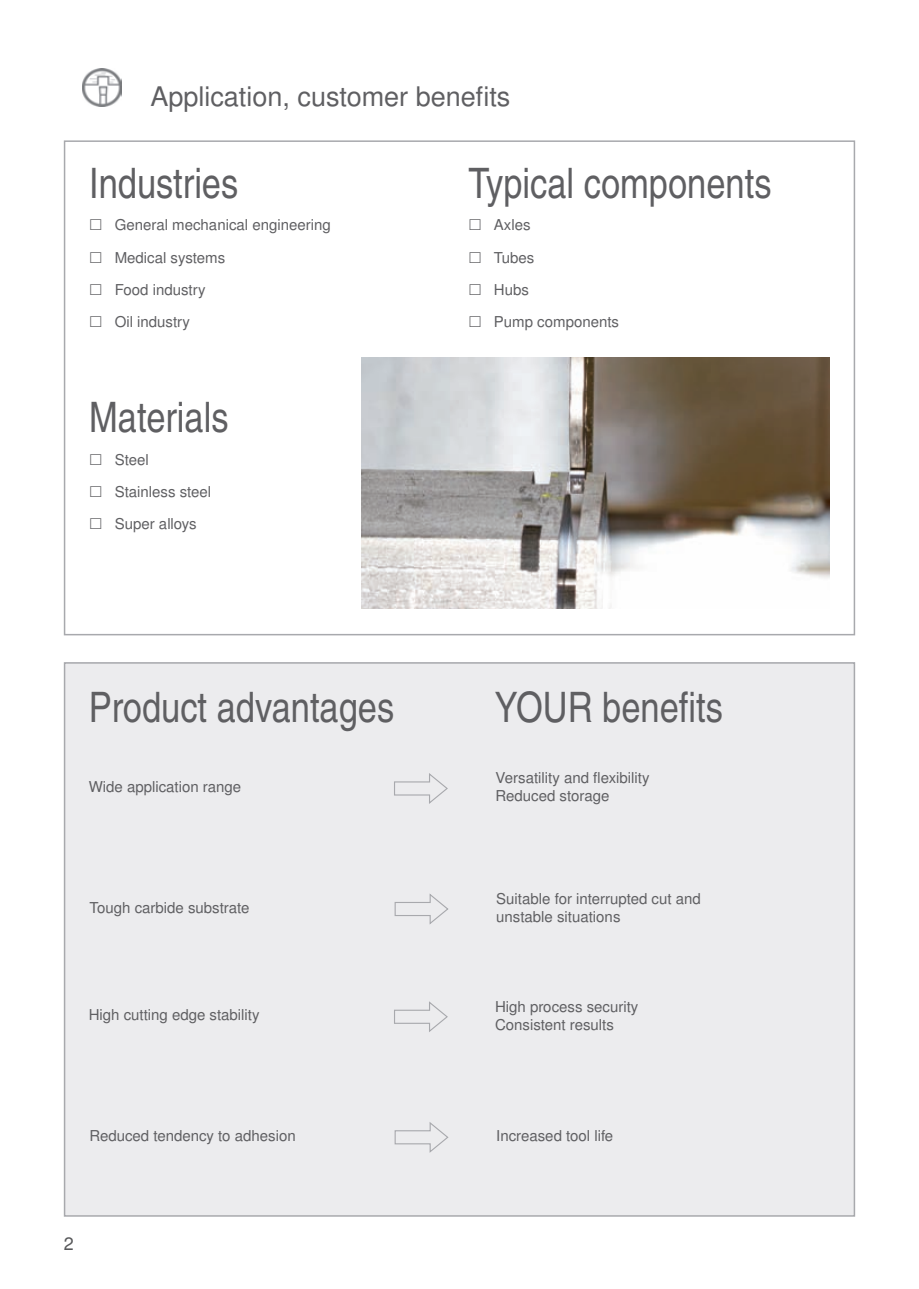
<style>
.page{position:relative;width:919px;height:1289px;background:#fff}
.page>*{position:absolute;margin:0;border:0;box-sizing:border-box;transform-origin:0 0}
.t1{font:42px "Nimbus San LOT Reg Con";color:#5f5f62}
.t2{font:27px "Nimbus San LOT";color:#5f5f62}
.t3{font:18px "Nimbus San LOT";color:#57585a}
.t4{font:15px/32.2px "Nimbus San LOT";color:#5f5f62}
</style>
<div class="page">
<div style="left:65px;top:663px;width:789px;height:552px;background:#ececee"></div>
<img style="left:83px;top:68px;width:38px;height:38px">
<img style="left:361px;top:357px;width:468px;height:251px">
<svg style="left:394px;top:1001px;width:54px;height:31px"></svg>
<svg style="left:394px;top:773px;width:54px;height:31px"></svg>
<svg style="left:394px;top:893px;width:54px;height:32px"></svg>
<svg style="left:394px;top:1122px;width:55px;height:31px"></svg>
<h2 class="t2" style="left:150px;top:80px;width:361px">Application, customer benefits</h2>
<h1 class="t1" style="left:89px;top:158px;width:151px">Industries</h1>
<p class="t4" style="left:115px;top:209px;width:217px">General mechanical engineering<br>Medical systems<br>Food industry<br>Oil industry</p>
<h1 class="t1" style="left:89px;top:392px;width:141px">Materials</h1>
<p class="t4" style="left:115px;top:443px;width:98px">Steel<br>Stainless steel<br>Super alloys</p>
<h1 class="t1" style="left:468px;top:158px;width:305px">Typical components</h1>
<p class="t4" style="left:494px;top:209px;width:127px">Axles<br>Tubes<br>Hubs<br>Pump components</p>
<h1 class="t1" style="left:89px;top:681px;width:307px">Product advantages</h1>
<h1 class="t1" style="left:495px;top:681px;width:229px">YOUR benefits</h1>
<p class="t4" style="left:89px;top:771px;width:154px">Wide application range</p>
<p class="t4" style="left:495px;top:769px;width:155px;line-height:18px">Versatility and flexibility<br>Reduced storage</p>
<p class="t4" style="left:89px;top:891px;width:162px">Tough carbide substrate</p>
<p class="t4" style="left:496px;top:890px;width:206px;line-height:18px">Suitable for interrupted cut and unstable situations</p>
<p class="t4" style="left:89px;top:999px;width:172px">High cutting edge stability</p>
<p class="t4" style="left:495px;top:997px;width:145px;line-height:18px">High process security<br>Consistent results</p>
<p class="t4" style="left:89px;top:1119px;width:208px">Reduced tendency to adhesion</p>
<p class="t4" style="left:496px;top:1119px;width:118px">Increased tool life</p>
<p class="t3" style="left:64px;top:1232px;width:12px">2</p>
</div>
